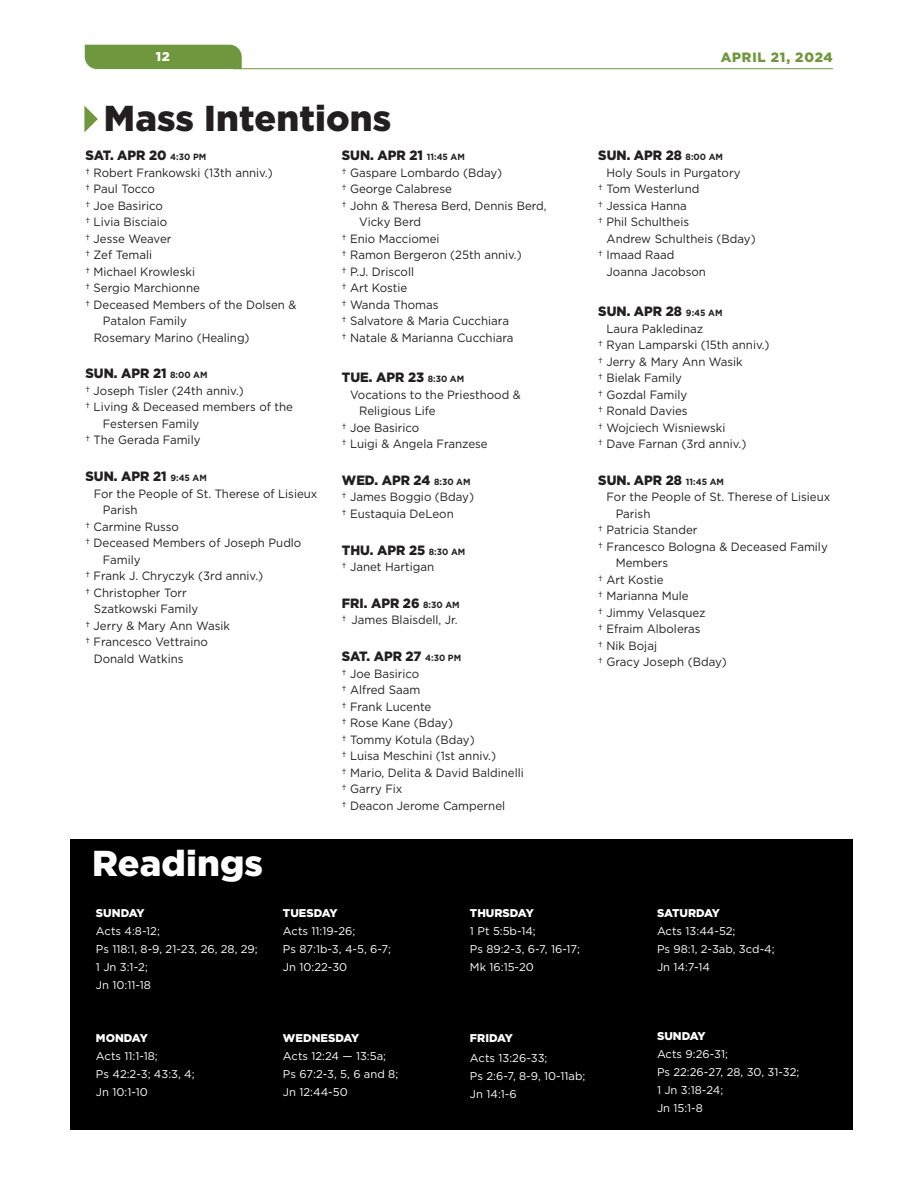
<style>
.page{position:relative;width:918px;height:1188px;background:#fff}
.page>*{position:absolute;margin:0;border:0;box-sizing:border-box;transform-origin:0 0}
.t1{font:900 36px "Gotham";letter-spacing:.005em;color:#231f20}
.t2{font:900 36px "Gotham";letter-spacing:.005em;color:#fff}
.t3{font:900 13.5px "Gotham";color:#231f20;scale:.96 1}
.t4{font:900 13.5px "Gotham";color:#6f983e}
.t5{font:900 12.75px "Gotham";color:#fff}
.t6{font:12px/16.5px "Gotham";color:#231f20;scale:.96 1}
.t7{font:11.25px "Gotham";color:#fff}
.Mass_Intention_Day_Title{font:900 11.25px "Gotham";color:#fff}
.s1{font-weight:700;font-size:9px}
</style>
<div class="page">
<hr style="left:233px;top:68px;width:600px;height:1px;background:#6f983e">
<div style="left:85px;top:45px;width:157px;height:24px;background:#6f983e"></div>
<svg style="left:84px;top:106px;width:14px;height:26px"></svg>
<div style="left:70px;top:839px;width:783px;height:290px;background:#000"></div>
<p class="t5" style="left:156px;top:47px;width:15px">12</p>
<p class="t4" style="left:721px;top:48px;width:114px">APRIL 21, 2024</p>
<h3 class="t1" style="left:104px;top:94px;width:289px">Mass Intentions</h3>
<p class="t3" style="left:342px;top:146px;width:130px">SUN. APR 21 <span class="s1">11:45 AM</span></p>
<p class="t6" style="left:342px;top:164px;width:169px">† Gaspare Lombardo (Bday)</p>
<p class="t6" style="left:342px;top:180px;width:116px">† George Calabrese</p>
<p class="t6" style="left:359px;top:197px;width:197px;text-indent:-17px">† John &amp; Theresa Berd, Dennis Berd,<br>Vicky Berd</p>
<p class="t6" style="left:342px;top:230px;width:103px">† Enio Macciomei</p>
<p class="t6" style="left:342px;top:246px;width:189px">† Ramon Bergeron (25th anniv.)</p>
<p class="t6" style="left:342px;top:263px;width:77px">† P.J. Driscoll</p>
<p class="t6" style="left:342px;top:279px;width:70px">† Art Kostie</p>
<p class="t6" style="left:342px;top:296px;width:102px">† Wanda Thomas</p>
<p class="t6" style="left:342px;top:312px;width:176px">† Salvatore &amp; Maria Cucchiara</p>
<p class="t6" style="left:342px;top:329px;width:180px">† Natale &amp; Marianna Cucchiara</p>
<p class="t3" style="left:342px;top:368px;width:129px">TUE. APR 23 <span class="s1">8:30 AM</span></p>
<p class="t6" style="left:359px;top:386px;width:170px;text-indent:-9px">Vocations to the Priesthood &amp;<br>Religious Life</p>
<p class="t6" style="left:342px;top:419px;width:82px">† Joe Basirico</p>
<p class="t6" style="left:342px;top:435px;width:153px">† Luigi &amp; Angela Franzese</p>
<p class="t3" style="left:342px;top:471px;width:136px">WED. APR 24 <span class="s1">8:30 AM</span></p>
<p class="t6" style="left:342px;top:489px;width:139px">† James Boggio (Bday)</p>
<p class="t6" style="left:342px;top:505px;width:118px">† Eustaquia DeLeon</p>
<p class="t3" style="left:342px;top:540px;width:130px">THU. APR 25 <span class="s1">8:30 AM</span></p>
<p class="t6" style="left:342px;top:558px;width:98px">† Janet Hartigan</p>
<p class="t3" style="left:342px;top:594px;width:124px">FRI. APR 26 <span class="s1">8:30 AM</span></p>
<p class="t6" style="left:342px;top:612px;width:122px">† James Blaisdell, Jr.</p>
<p class="t3" style="left:342px;top:647px;width:126px">SAT. APR 27 <span class="s1">4:30 PM</span></p>
<p class="t6" style="left:342px;top:665px;width:82px">† Joe Basirico</p>
<p class="t6" style="left:342px;top:681px;width:83px">† Alfred Saam</p>
<p class="t6" style="left:342px;top:698px;width:95px">† Frank Lucente</p>
<p class="t6" style="left:342px;top:714px;width:117px">† Rose Kane (Bday)</p>
<p class="t6" style="left:342px;top:731px;width:140px">† Tommy Kotula (Bday)</p>
<p class="t6" style="left:342px;top:747px;width:162px">† Luisa Meschini (1st anniv.)</p>
<p class="t6" style="left:342px;top:764px;width:191px">† Mario, Delita &amp; David Baldinelli</p>
<p class="t6" style="left:342px;top:780px;width:65px">† Garry Fix</p>
<p class="t6" style="left:342px;top:797px;width:172px">† Deacon Jerome Campernel</p>
<p class="t3" style="left:85px;top:146px;width:127px">SAT. APR 20 <span class="s1">4:30 PM</span></p>
<p class="t6" style="left:85px;top:164px;width:197px">† Robert Frankowski (13th anniv.)</p>
<p class="t6" style="left:85px;top:180px;width:74px">† Paul Tocco</p>
<p class="t6" style="left:85px;top:197px;width:82px">† Joe Basirico</p>
<p class="t6" style="left:85px;top:213px;width:87px">† Livia Bisciaio</p>
<p class="t6" style="left:85px;top:230px;width:91px">† Jesse Weaver</p>
<p class="t6" style="left:85px;top:246px;width:71px">† Zef Temali</p>
<p class="t6" style="left:85px;top:263px;width:116px">† Michael Krowleski</p>
<p class="t6" style="left:85px;top:279px;width:121px">† Sergio Marchionne</p>
<p class="t6" style="left:103px;top:296px;width:203px;text-indent:-17px">† Deceased Members of the Dolsen &amp;<br>Patalon Family</p>
<p class="t6" style="left:94px;top:329px;width:164px">Rosemary Marino (Healing)</p>
<p class="t3" style="left:85px;top:364px;width:129px">SUN. APR 21 <span class="s1">8:00 AM</span></p>
<p class="t6" style="left:85px;top:382px;width:166px">† Joseph Tisler (24th anniv.)</p>
<p class="t6" style="left:103px;top:399px;width:200px;text-indent:-17px">† Living &amp; Deceased members of the<br>Festersen Family</p>
<p class="t6" style="left:85px;top:432px;width:121px">† The Gerada Family</p>
<p class="t3" style="left:85px;top:467px;width:128px">SUN. APR 21 <span class="s1">9:45 AM</span></p>
<p class="t6" style="left:103px;top:485px;width:225px;text-indent:-9px">For the People of St. Therese of Lisieux<br>Parish</p>
<p class="t6" style="left:85px;top:518px;width:99px">† Carmine Russo</p>
<p class="t6" style="left:103px;top:534px;width:208px;text-indent:-17px">† Deceased Members of Joseph Pudlo<br>Family</p>
<p class="t6" style="left:85px;top:567px;width:187px">† Frank J. Chryczyk (3rd anniv.)</p>
<p class="t6" style="left:85px;top:584px;width:107px">† Christopher Torr</p>
<p class="t6" style="left:94px;top:600px;width:110px">Szatkowski Family</p>
<p class="t6" style="left:85px;top:617px;width:152px">† Jerry &amp; Mary Ann Wasik</p>
<p class="t6" style="left:85px;top:633px;width:129px">† Francesco Vettraino</p>
<p class="t6" style="left:94px;top:650px;width:95px">Donald Watkins</p>
<h3 class="t2" style="left:92px;top:838px;width:173px">Readings</h3>
<p class="Mass_Intention_Day_Title" style="left:96px;top:905px;width:50px">SUNDAY</p>
<p class="t7" style="left:96px;top:924px;width:65px">Acts 4:8-12;</p>
<p class="t7" style="left:96px;top:942px;width:163px">Ps 118:1, 8-9, 21-23, 26, 28, 29;</p>
<p class="t7" style="left:96px;top:960px;width:53px">1 Jn 3:1-2;</p>
<p class="t7" style="left:96px;top:978px;width:56px">Jn 10:11-18</p>
<p class="Mass_Intention_Day_Title" style="left:283px;top:905px;width:56px">TUESDAY</p>
<p class="t7" style="left:283px;top:924px;width:74px">Acts 11:19-26;</p>
<p class="t7" style="left:283px;top:942px;width:110px">Ps 87:1b-3, 4-5, 6-7;</p>
<p class="t7" style="left:283px;top:960px;width:66px">Jn 10:22-30</p>
<p class="Mass_Intention_Day_Title" style="left:470px;top:905px;width:65px">THURSDAY</p>
<p class="t7" style="left:470px;top:924px;width:67px">1 Pt 5:5b-14;</p>
<p class="t7" style="left:470px;top:942px;width:112px">Ps 89:2-3, 6-7, 16-17;</p>
<p class="t7" style="left:470px;top:960px;width:65px">Mk 16:15-20</p>
<p class="t3" style="left:598px;top:146px;width:132px">SUN. APR 28 <span class="s1">8:00 AM</span></p>
<p class="t6" style="left:607px;top:164px;width:141px">Holy Souls in Purgatory</p>
<p class="t6" style="left:598px;top:180px;width:107px">† Tom Westerlund</p>
<p class="t6" style="left:598px;top:197px;width:94px">† Jessica Hanna</p>
<p class="t6" style="left:598px;top:213px;width:96px">† Phil Schultheis</p>
<p class="t6" style="left:607px;top:230px;width:157px">Andrew Schultheis (Bday)</p>
<p class="t6" style="left:598px;top:246px;width:81px">† Imaad Raad</p>
<p class="t6" style="left:607px;top:263px;width:105px">Joanna Jacobson</p>
<p class="t3" style="left:598px;top:302px;width:131px">SUN. APR 28 <span class="s1">9:45 AM</span></p>
<p class="t6" style="left:607px;top:320px;width:102px">Laura Pakledinaz</p>
<p class="t6" style="left:598px;top:336px;width:180px">† Ryan Lamparski (15th anniv.)</p>
<p class="t6" style="left:598px;top:353px;width:152px">† Jerry &amp; Mary Ann Wasik</p>
<p class="t6" style="left:598px;top:369px;width:89px">† Bielak Family</p>
<p class="t6" style="left:598px;top:386px;width:94px">† Gozdal Family</p>
<p class="t6" style="left:598px;top:402px;width:95px">† Ronald Davies</p>
<p class="t6" style="left:598px;top:419px;width:134px">† Wojciech Wisniewski</p>
<p class="t6" style="left:598px;top:435px;width:156px">† Dave Farnan (3rd anniv.)</p>
<p class="t3" style="left:598px;top:471px;width:132px">SUN. APR 28 <span class="s1">11:45 AM</span></p>
<p class="t6" style="left:616px;top:489px;width:225px;text-indent:-9px">For the People of St. Therese of Lisieux<br>Parish</p>
<p class="t6" style="left:598px;top:522px;width:105px">† Patricia Stander</p>
<p class="t6" style="left:616px;top:538px;width:222px;text-indent:-17px">† Francesco Bologna &amp; Deceased Family<br>Members</p>
<p class="t6" style="left:598px;top:571px;width:70px">† Art Kostie</p>
<p class="t6" style="left:598px;top:588px;width:96px">† Marianna Mule</p>
<p class="t6" style="left:598px;top:604px;width:113px">† Jimmy Velasquez</p>
<p class="t6" style="left:598px;top:621px;width:108px">† Efraim Alboleras</p>
<p class="t6" style="left:598px;top:637px;width:63px">† Nik Bojaj</p>
<p class="t6" style="left:598px;top:654px;width:135px">† Gracy Joseph (Bday)</p>
<p class="Mass_Intention_Day_Title" style="left:657px;top:905px;width:65px">SATURDAY</p>
<p class="t7" style="left:657px;top:924px;width:80px">Acts 13:44-52;</p>
<p class="t7" style="left:657px;top:942px;width:119px">Ps 98:1, 2-3ab, 3cd-4;</p>
<p class="t7" style="left:657px;top:960px;width:55px">Jn 14:7-14</p>
<p class="Mass_Intention_Day_Title" style="left:96px;top:1031px;width:53px">MONDAY</p>
<p class="t7" style="left:96px;top:1049px;width:63px">Acts 11:1-18;</p>
<p class="t7" style="left:96px;top:1067px;width:100px">Ps 42:2-3; 43:3, 4;</p>
<p class="t7" style="left:96px;top:1085px;width:53px">Jn 10:1-10</p>
<p class="Mass_Intention_Day_Title" style="left:283px;top:1031px;width:78px">WEDNESDAY</p>
<p class="t7" style="left:283px;top:1049px;width:105px">Acts 12:24 — 13:5a;</p>
<p class="t7" style="left:283px;top:1067px;width:117px">Ps 67:2-3, 5, 6 and 8;</p>
<p class="t7" style="left:283px;top:1085px;width:66px">Jn 12:44-50</p>
<p class="Mass_Intention_Day_Title" style="left:470px;top:1031px;width:44px">FRIDAY</p>
<p class="t7" style="left:470px;top:1051px;width:79px">Acts 13:26-33;</p>
<p class="t7" style="left:470px;top:1069px;width:117px">Ps 2:6-7, 8-9, 10-11ab;</p>
<p class="t7" style="left:470px;top:1087px;width:48px">Jn 14:1-6</p>
<p class="Mass_Intention_Day_Title" style="left:657px;top:1028px;width:50px">SUNDAY</p>
<p class="t7" style="left:657px;top:1047px;width:72px">Acts 9:26-31;</p>
<p class="t7" style="left:657px;top:1065px;width:144px">Ps 22:26-27, 28, 30, 31-32;</p>
<p class="t7" style="left:657px;top:1083px;width:68px">1 Jn 3:18-24;</p>
<p class="t7" style="left:657px;top:1101px;width:48px">Jn 15:1-8</p>
</div>
